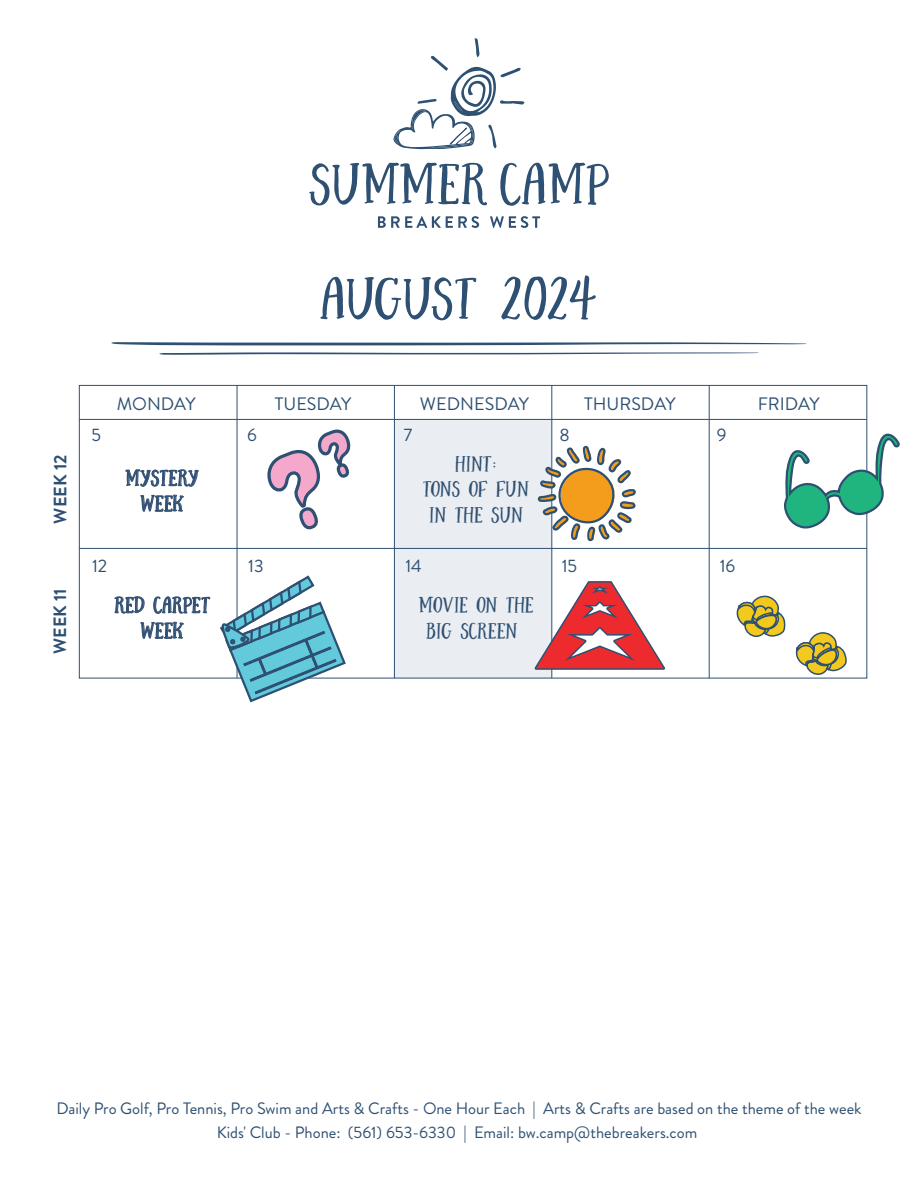
<style>
.page{position:relative;width:918px;height:1188px;background:#fff}
.page>*{position:absolute;margin:0;border:0;box-sizing:border-box;transform-origin:0 0}
.t1{font:67.5px "Angie Makes Funfetti";color:#2e5072}
.t2{font:25.5px/25.5px "Angie Makes Funfetti";color:#2e5072;text-align:center}
.t3{font:18px "Brandon Grotesque";color:#2e5072}
.t4{font:700 18px "Brandon Grotesque";color:#2e5072}
.t5{font:700 17.85px "Brandon Grotesque";color:#2e5072}
.t6{font:16.5px/24px "Brandon Grotesque";color:#2e5072;text-align:center}
</style>
<div class="page">
<div style="left:394px;top:419px;width:158px;height:259px;background:#eaedf1"></div>
<hr style="left:79px;top:548px;width:788px;height:1px;background:#2e5072">
<hr style="left:237px;top:385px;width:1px;height:293px;background:#2e5072">
<hr style="left:394px;top:385px;width:1px;height:293px;background:#2e5072">
<hr style="left:552px;top:385px;width:1px;height:293px;background:#2e5072">
<hr style="left:709px;top:385px;width:1px;height:293px;background:#2e5072">
<hr style="left:79px;top:419px;width:788px;height:1px;background:#2e5072">
<svg style="left:309px;top:162px;width:178px;height:44px"></svg>
<svg style="left:500px;top:163px;width:109px;height:43px"></svg>
<svg style="left:393px;top:38px;width:132px;height:111px"></svg>
<svg style="left:378px;top:216px;width:101px;height:12px"></svg>
<svg style="left:490px;top:216px;width:50px;height:12px"></svg>
<svg style="left:111px;top:342px;width:696px;height:3px;background:#6c839b"></svg>
<svg style="left:159px;top:352px;width:600px;height:3px;background:#9aaabb"></svg>
<svg style="left:125px;top:469px;width:74px;height:43px"></svg>
<svg style="left:114px;top:596px;width:97px;height:43px"></svg>
<svg style="left:704px;top:595px;width:144px;height:84px"></svg>
<svg style="left:537px;top:445px;width:99px;height:98px"></svg>
<svg style="left:784px;top:430px;width:116px;height:100px"></svg>
<svg style="left:535px;top:581px;width:130px;height:89px"></svg>
<svg style="left:218px;top:428px;width:141px;height:275px"></svg>
<h1 class="t1" style="left:320px;top:267px;width:279px">AUGUST 2024</h1>
<p class="t3" style="left:117px;top:392px;width:80px">MONDAY</p>
<p class="t3" style="left:275px;top:392px;width:78px">TUESDAY</p>
<p class="t3" style="left:420px;top:392px;width:111px">WEDNESDAY</p>
<p class="t3" style="left:584px;top:392px;width:93px">THURSDAY</p>
<p class="t3" style="left:758px;top:392px;width:63px">FRIDAY</p>
<p class="t4" style="left:48px;top:524px;width:70px;rotate:-90deg">WEEK 12</p>
<p class="t5" style="left:48px;top:654px;width:67px;rotate:-90deg">WEEK 11</p>
<p class="t3" style="left:92px;top:422px;width:11px">5</p>
<p class="t3" style="left:247px;top:422px;width:11px">6</p>
<p class="t3" style="left:404px;top:422px;width:10px">7</p>
<p class="t3" style="left:560px;top:422px;width:12px">8</p>
<p class="t3" style="left:717px;top:422px;width:11px">9</p>
<h2 class="t2" style="left:126px;top:465px;width:74px">MYSTERY<br>WEEK</h2>
<h2 class="t2" style="left:424px;top:451px;width:107px">HINT:<br>TONS OF FUN<br>IN THE SUN</h2>
<p class="t3" style="left:92px;top:554px;width:17px">12</p>
<p class="t3" style="left:248px;top:554px;width:17px">13</p>
<p class="t3" style="left:405px;top:554px;width:18px">14</p>
<p class="t3" style="left:562px;top:554px;width:17px">15</p>
<p class="t3" style="left:720px;top:554px;width:17px">16</p>
<h2 class="t2" style="left:114px;top:592px;width:97px">RED CARPET<br>WEEK</h2>
<h2 class="t2" style="left:419px;top:592px;width:116px;text-align:left">MOVIE ON THE<br>BIG SCREEN</h2>
<p class="t6" style="left:56px;top:1097px;width:807px">Daily Pro Golf, Pro Tennis, Pro Swim and Arts &amp; Crafts - One Hour Each | Arts &amp; Crafts are based on the theme of the week<br>Kids' Club - Phone: (561) 653-6330 | Email: bw.camp@thebreakers.com</p>
</div>
